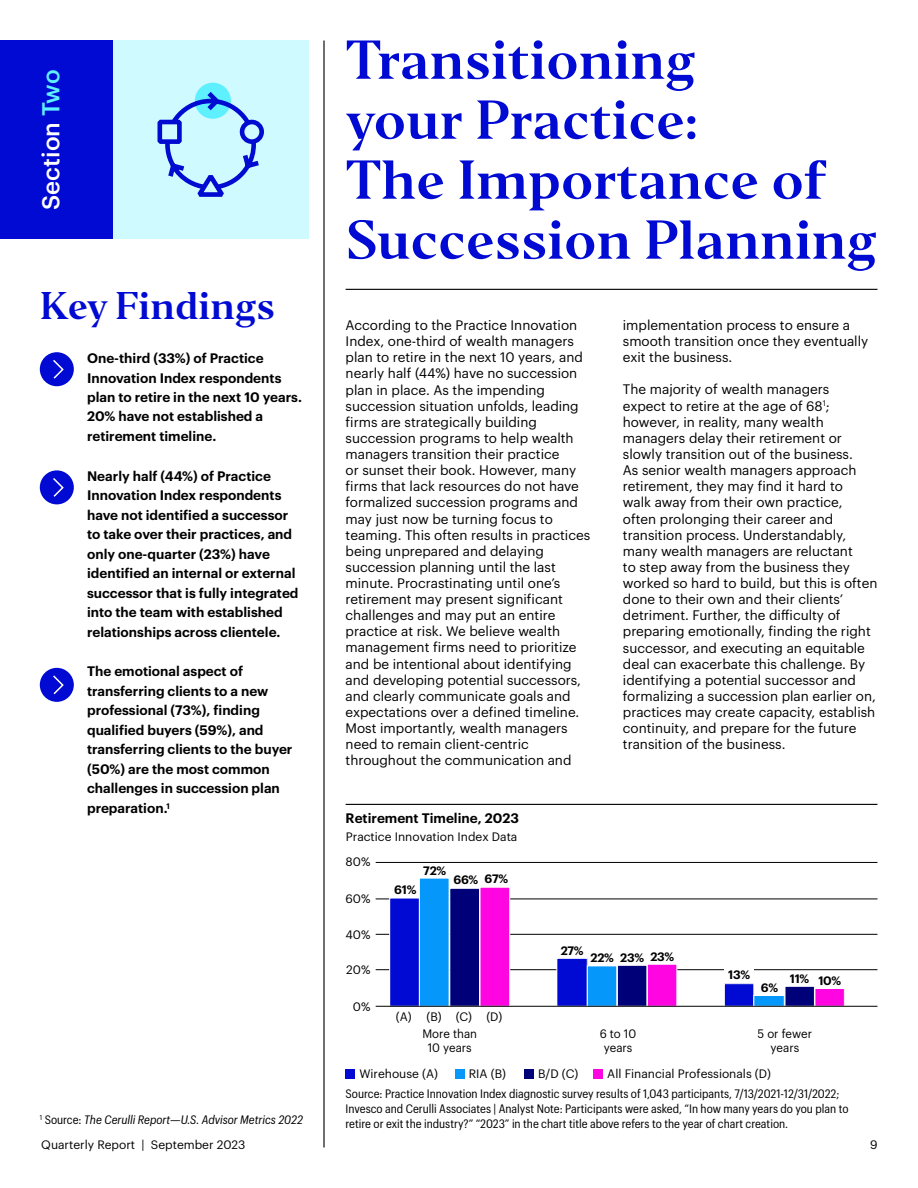
<style>
.page{position:relative;width:918px;height:1188px;background:#fff}
.page>*{position:absolute;margin:0;border:0;box-sizing:border-box;transform-origin:0 0}
.t1{font:51px/60px "Invesco Editor";color:#000ad2}
.t2{font:36px "Invesco Editor";color:#000ad2}
.t3{font:500 24px "Graphik";color:#fff}
.t4{font:13.5px/16px "Graphik";color:#000}
.t5{font:600 13.5px/19.5px "Graphik";color:#000}
.t6{font:12px/15px "Graphik Compact";color:#000}
.t7{font:12px "Graphik";color:#000}
.t8{font:italic 12px "Graphik Compact";color:#000}
.t9{font:12px/14.4px "Graphik";color:#000;text-align:center;scale:.96 1}
.t10{font:600 12px "Graphik";letter-spacing:-.025em;color:#000}
.s1{color:#5ff0ff}
.s2{font-style:normal}
</style>
<div class="page">
<div style="left:112px;top:40px;width:197px;height:199px;background:#cffaff"></div>
<hr style="left:323px;top:40px;width:2px;height:1108px;background:#000">
<hr style="left:346px;top:289px;width:532px;height:1px;background:#000">
<div style="left:40px;top:352px;width:34px;height:34px;background:#000ad2;border-radius:50%"></div>
<svg style="left:53px;top:360px;width:11px;height:19px"></svg>
<div style="left:40px;top:470px;width:34px;height:34px;background:#000ad2;border-radius:50%"></div>
<svg style="left:53px;top:478px;width:11px;height:19px"></svg>
<div style="left:40px;top:668px;width:34px;height:34px;background:#000ad2;border-radius:50%"></div>
<svg style="left:53px;top:675px;width:11px;height:20px"></svg>
<div style="left:0;top:40px;width:112px;height:199px;background:#000ad2"></div>
<div style="left:195px;top:83px;width:36px;height:36px;background:#5ef0ff;border-radius:50%"></div>
<svg style="left:158px;top:120px;width:3px;height:24px"></svg>
<svg style="left:161px;top:87px;width:103px;height:110px"></svg>
<hr style="left:376px;top:969px;width:501px;height:1px;background:#000">
<div style="left:724px;top:966px;width:29px;height:13px;background:#fff"></div>
<hr style="left:376px;top:899px;width:501px;height:1px;background:#000">
<hr style="left:376px;top:934px;width:501px;height:1px;background:#000">
<hr style="left:376px;top:862px;width:501px;height:1px;background:#000">
<div style="left:724px;top:984px;width:30px;height:22px;background:#000ad2"></div>
<div style="left:724px;top:983px;width:30px;height:24px;border:1px solid #fff"></div>
<div style="left:754px;top:996px;width:30px;height:10px;background:#0598fa"></div>
<div style="left:753px;top:995px;width:32px;height:12px;border:1px solid #fff"></div>
<div style="left:785px;top:986px;width:29px;height:20px;background:#000078"></div>
<div style="left:785px;top:986px;width:30px;height:21px;border:1px solid #fff"></div>
<div style="left:815px;top:989px;width:29px;height:17px;background:#ff05e2"></div>
<div style="left:815px;top:988px;width:30px;height:19px;border:1px solid #fff"></div>
<div style="left:557px;top:958px;width:30px;height:48px;background:#000ad2"></div>
<div style="left:556px;top:958px;width:32px;height:49px;border:1px solid #fff"></div>
<div style="left:587px;top:966px;width:30px;height:40px;background:#0598fa"></div>
<div style="left:587px;top:966px;width:30px;height:41px;border:1px solid #fff"></div>
<div style="left:617px;top:965px;width:30px;height:41px;background:#000078"></div>
<div style="left:617px;top:965px;width:30px;height:42px;border:1px solid #fff"></div>
<div style="left:647px;top:964px;width:30px;height:42px;background:#ff05e2"></div>
<div style="left:647px;top:964px;width:30px;height:43px;border:1px solid #fff"></div>
<div style="left:390px;top:898px;width:29px;height:108px;background:#000ad2"></div>
<div style="left:389px;top:898px;width:31px;height:109px;border:1px solid #fff"></div>
<div style="left:419px;top:878px;width:30px;height:128px;background:#0598fa"></div>
<div style="left:419px;top:878px;width:30px;height:129px;border:1px solid #fff"></div>
<div style="left:450px;top:888px;width:30px;height:118px;background:#000078"></div>
<div style="left:449px;top:888px;width:31px;height:119px;border:1px solid #fff"></div>
<div style="left:480px;top:887px;width:30px;height:119px;background:#ff05e2"></div>
<div style="left:480px;top:887px;width:30px;height:120px;border:1px solid #fff"></div>
<div style="left:455px;top:1069px;width:9px;height:10px;background:#0598fa"></div>
<div style="left:524px;top:1069px;width:9px;height:10px;background:#000078"></div>
<div style="left:594px;top:1069px;width:9px;height:10px;background:#ff05e2"></div>
<div style="left:346px;top:1069px;width:9px;height:10px;background:#000ad2"></div>
<hr style="left:346px;top:804px;width:532px;height:1px;background:#000">
<hr style="left:376px;top:1006px;width:501px;height:1px;background:#000">
<h3 class="t3" style="left:33px;top:210px;width:142px;rotate:-90deg">Section <span class="s1">Two</span></h3>
<h2 class="t2" style="left:40px;top:283px;width:237px">Key Findings</h2>
<p class="t5" style="left:87px;top:347px;width:216px">One-third (33%) of Practice<br>Innovation Index respondents plan to retire in the next 10 years.<br>20% have not established a retirement timeline.</p>
<p class="t5" style="left:87px;top:465px;width:213px">Nearly half (44%) of Practice<br>Innovation Index respondents have not identified a successor to take over their practices, and only one-quarter (23%) have identified an internal or external successor that is fully integrated into the team with established relationships across clientele.</p>
<p class="t5" style="left:87px;top:661px;width:207px">The emotional aspect of transferring clients to a new professional (73%), finding qualified buyers (59%), and transferring clients to the buyer (50%) are the most common challenges in succession plan preparation.<sup>1</sup></p>
<p class="t8" style="left:40px;top:1111px;width:265px"><sup>1</sup> <span class="s2">Source:</span> The Cerulli Report—U.S. Advisor Metrics 2022</p>
<h1 class="t1" style="left:346px;top:31px;width:533px">Transitioning<br>your Practice:<br>The Importance of<br>Succession Planning</h1>
<p class="t4" style="left:346px;top:316px;width:246px">According to the Practice Innovation Index, one-third of wealth managers plan to retire in the next 10 years, and nearly half (44%) have no succession plan in place. As the impending succession situation unfolds, leading firms are strategically building succession programs to help wealth managers transition their practice<br>or sunset their book. However, many firms that lack resources do not have formalized succession programs and may just now be turning focus to teaming. This often results in practices being unprepared and delaying succession planning until the last minute. Procrastinating until one’s retirement may present significant challenges and may put an entire practice at risk. We believe wealth management firms need to prioritize and be intentional about identifying and developing potential successors, and clearly communicate goals and expectations over a defined timeline.<br>Most importantly, wealth managers need to remain client-centric throughout the communication and</p>
<p class="t4" style="left:623px;top:316px;width:247px">implementation process to ensure a smooth transition once they eventually exit the business.</p>
<p class="t4" style="left:623px;top:380px;width:256px">The majority of wealth managers<br>expect to retire at the age of 68<sup>1</sup>; however, in reality, many wealth managers delay their retirement or slowly transition out of the business.<br>As senior wealth managers approach retirement, they may find it hard to<br>walk away from their own practice, often prolonging their career and transition process. Understandably, many wealth managers are reluctant<br>to step away from the business they worked so hard to build, but this is often done to their own and their clients’ detriment. Further, the difficulty of preparing emotionally, finding the right successor, and executing an equitable deal can exacerbate this challenge. By identifying a potential successor and formalizing a succession plan earlier on, practices may create capacity, establish continuity, and prepare for the future transition of the business.</p>
<p class="t5" style="left:346px;top:807px;width:175px">Retirement Timeline, 2023</p>
<p class="t7" style="left:346px;top:828px;width:173px">Practice Innovation Index Data</p>
<p class="t7" style="left:346px;top:853px;width:26px">80%</p>
<p class="t7" style="left:345px;top:889px;width:27px">60%</p>
<p class="t7" style="left:345px;top:925px;width:26px">40%</p>
<p class="t7" style="left:346px;top:960px;width:26px">20%</p>
<p class="t7" style="left:353px;top:997px;width:19px">0%</p>
<p class="t10" style="left:423px;top:861px;width:24px">72%</p>
<p class="t10" style="left:394px;top:880px;width:24px">61%</p>
<p class="t10" style="left:454px;top:870px;width:56px">66% 67%</p>
<p class="t7" style="left:396px;top:1008px;width:108px">(A) (B) (C) (D)</p>
<p class="t10" style="left:561px;top:941px;width:24px">27%</p>
<p class="t10" style="left:591px;top:948px;width:85px">22% 23% 23%</p>
<p class="t10" style="left:728px;top:966px;width:23px">13%</p>
<p class="t10" style="left:761px;top:979px;width:19px">6%</p>
<p class="t10" style="left:790px;top:970px;width:53px">11% 10%</p>
<p class="t9" style="left:422px;top:1025px;width:58px">More than<br>10 years</p>
<p class="t9" style="left:600px;top:1025px;width:40px">6 to 10 years</p>
<p class="t9" style="left:758px;top:1025px;width:58px">5 or fewer years</p>
<p class="t7" style="left:359px;top:1065px;width:80px">Wirehouse (A)</p>
<p class="t7" style="left:469px;top:1065px;width:39px">RIA (B)</p>
<p class="t7" style="left:538px;top:1065px;width:42px">B/D (C)</p>
<p class="t7" style="left:607px;top:1065px;width:165px">All Financial Professionals (D)</p>
<p class="t6" style="left:346px;top:1085px;width:505px">Source: Practice Innovation Index diagnostic survey results of 1,043 participants, 7/13/2021-12/31/2022;<br>Invesco and Cerulli Associates | Analyst Note: Participants were asked, “In how many years do you plan to retire or exit the industry?” “2023” in the chart title above refers to the year of chart creation.</p>
<p class="t7" style="left:41px;top:1135px;width:206px">Quarterly Report | September 2023</p>
<p class="t7" style="left:870px;top:1135px;width:9px">9</p>
</div>
